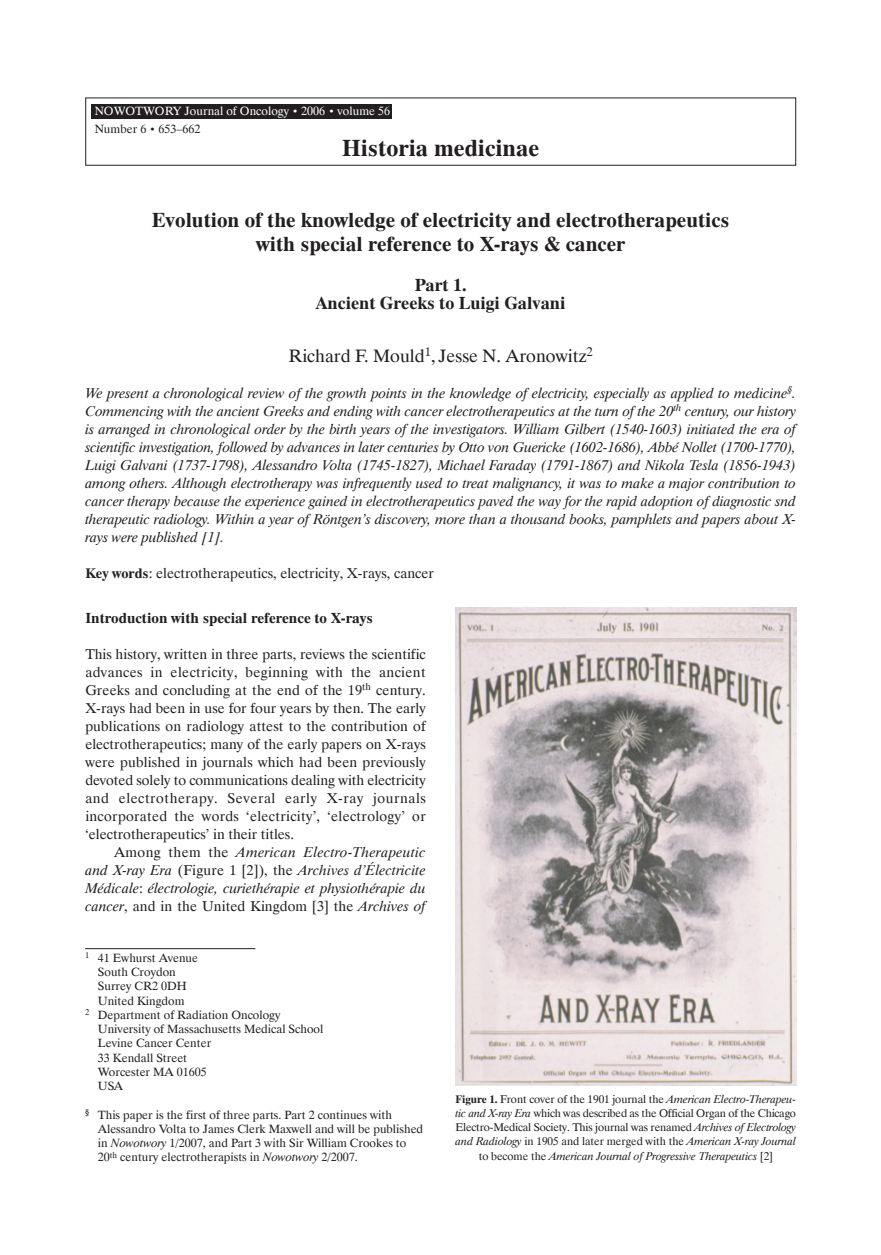
<style>
.page{position:relative;width:881px;height:1255px;background:#fff}
.page>*{position:absolute;margin:0;border:0;box-sizing:border-box;transform-origin:0 0}
.t1{font:700 24px "Dutch 801 EU";color:#231f20}
.t2{font:700 21px/24px "Dutch 801 EU";color:#231f20;text-align:center}
.t3{font:700 18px/18px "Dutch 801 EU";color:#231f20;text-align:center}
.t4{font:18px "Dutch 801 EU";color:#231f20}
.t5{font:700 15px "Dutch 801 EU";color:#231f20}
.t6{font:italic 14.25px/18px "Dutch 801 EU";letter-spacing:.005em;color:#231f20;text-align:justify}
.t7{font:14.25px/18px "Dutch 801 EU";color:#231f20;text-align:justify}
.t8{font:12px/14.2px "Dutch 801 EU";color:#231f20}
.t9{font:12px/17.9px "Dutch 801 EU";color:#fff}
.t10{font:11.25px/14.2px "Dutch 801 EU";letter-spacing:-.015em;color:#231f20;text-align:center}
.s1{font-size:10.5px}
.s2{color:#231f20}
.s3{font-size:10.5px;color:#231f20}
.s4{font-weight:700}
.s5{font-style:normal}
.s6{font-style:italic}
</style>
<div class="page">
<div style="left:85px;top:98px;width:710px;height:68px;border:1px solid #231f20"></div>
<div style="left:92px;top:104px;width:299px;height:15px;background:#231f20"></div>
<hr style="left:85px;top:948px;width:170px;height:1px;background:#231f20">
<img style="left:455px;top:607px;width:340px;height:478px">
<p class="t9" style="left:95px;top:102px;width:297px">NOWOTWORY Journal of Oncology <span class="s1">•</span> 2006 <span class="s1">•</span> volume 56<br><span class="s2">Number 6</span> <span class="s3">•</span> <span class="s2">653–662</span></p>
<h1 class="t1" style="left:342px;top:134px;width:198px">Historia medicinae</h1>
<h2 class="t2" style="left:152px;top:207px;width:579px">Evolution of the knowledge of electricity and electrotherapeutics with special reference to X-rays &amp; cancer</h2>
<p class="t3" style="left:316px;top:276px;width:251px">Part 1.<br>Ancient Greeks to Luigi Galvani</p>
<p class="t4" style="left:288px;top:344px;width:306px">Richard F. Mould<sup>1</sup>, Jesse N. Aronowitz<sup>2</sup></p>
<p class="t6" style="left:85px;top:383px;width:712px">We present a chronological review of the growth points in the knowledge of electricity, especially as applied to medicine<sup>§</sup>.<br>Commencing with the ancient Greeks and ending with cancer electrotherapeutics at the turn of the 20<sup>th</sup> century, our history is arranged in chronological order by the birth years of the investigators. William Gilbert (1540-1603) initiated the era of scientific investigation, followed by advances in later centuries by Otto von Guericke (1602-1686), Abbé Nollet (1700-1770), Luigi Galvani (1737-1798), Alessandro Volta (1745-1827), Michael Faraday (1791-1867) and Nikola Tesla (1856-1943) among others. Although electrotherapy was infrequently used to treat malignancy, it was to make a major contribution to cancer therapy because the experience gained in electrotherapeutics paved the way for the rapid adoption of diagnostic snd therapeutic radiology. Within a year of Röntgen’s discovery, more than a thousand books, pamphlets and papers about X&shy;rays were published [1].</p>
<p class="t7" style="left:85px;top:564px;width:350px"><span class="s4">Key words</span>: electrotherapeutics, electricity, X-rays, cancer</p>
<p class="t5" style="left:85px;top:608px;width:289px">Introduction with special reference to X-rays</p>
<p class="t7" style="left:85px;top:644px;width:342px">This history, written in three parts, reviews the scientific advances in electricity, beginning with the ancient Greeks and concluding at the end of the 19<sup>th</sup> century.<br>X-rays had been in use for four years by then. The early publications on radiology attest to the contribution of electrotherapeutics; many of the early papers on X-rays were published in journals which had been previously devoted solely to communications dealing with electricity and electrotherapy. Several early X-ray journals incorporated the words ‘electricity’, ‘electrology’ or ‘electrotherapeutics’ in their titles.</p>
<p class="t6" style="left:85px;top:842px;width:342px;text-indent:29px"><span class="s5">Among them the</span> American Electro-Therapeutic and X-ray Era <span class="s5">(Figure 1 [2]), the</span> Archives d’Électricite Médicale<span class="s5">:</span> électrologie, curiethérapie et physiothérapie du cancer<span class="s5">, and in the United Kingdom [3] the</span> Archives of</p>
<p class="t8" style="left:85px;top:950px;width:114px"><sup>1</sup> 41 Ewhurst Avenue</p>
<p class="t8" style="left:98px;top:964px;width:79px">South Croydon</p>
<p class="t8" style="left:98px;top:978px;width:90px">Surrey CR2 0DH</p>
<p class="t8" style="left:98px;top:993px;width:88px">United Kingdom</p>
<p class="t8" style="left:85px;top:1007px;width:197px"><sup>2</sup> Department of Radiation Oncology</p>
<p class="t8" style="left:98px;top:1021px;width:227px">University of Massachusetts Medical School</p>
<p class="t8" style="left:98px;top:1035px;width:115px">Levine Cancer Center</p>
<p class="t8" style="left:98px;top:1050px;width:91px">33 Kendall Street</p>
<p class="t8" style="left:98px;top:1064px;width:110px">Worcester MA 01605</p>
<p class="t8" style="left:98px;top:1078px;width:27px">USA</p>
<p class="t8" style="left:98px;top:1107px;width:327px;text-indent:-13px"><sup>§</sup> This paper is the first of three parts. Part 2 continues with Alessandro Volta to James Clerk Maxwell and will be published in <span class="s6">Nowotwory</span> 1/2007, and Part 3 with Sir William Crookes to 20<sup>th</sup> century electrotherapists in <span class="s6">Nowotwory</span> 2/2007.</p>
<p class="t10" style="left:455px;top:1091px;width:342px"><span class="s4">Figure 1.</span> Front cover of the 1901 journal the <span class="s6">American Electro-Therapeu&shy;tic and X-ray Era</span> which was described as the Official Organ of the Chicago Electro-Medical Society. This journal was renamed <span class="s6">Archives of Electrology and Radiology</span> in 1905 and later merged with the <span class="s6">American X-ray Journal </span>to become the <span class="s6">American Journal of Progressive Therapeutics</span> [2]</p>
</div>
